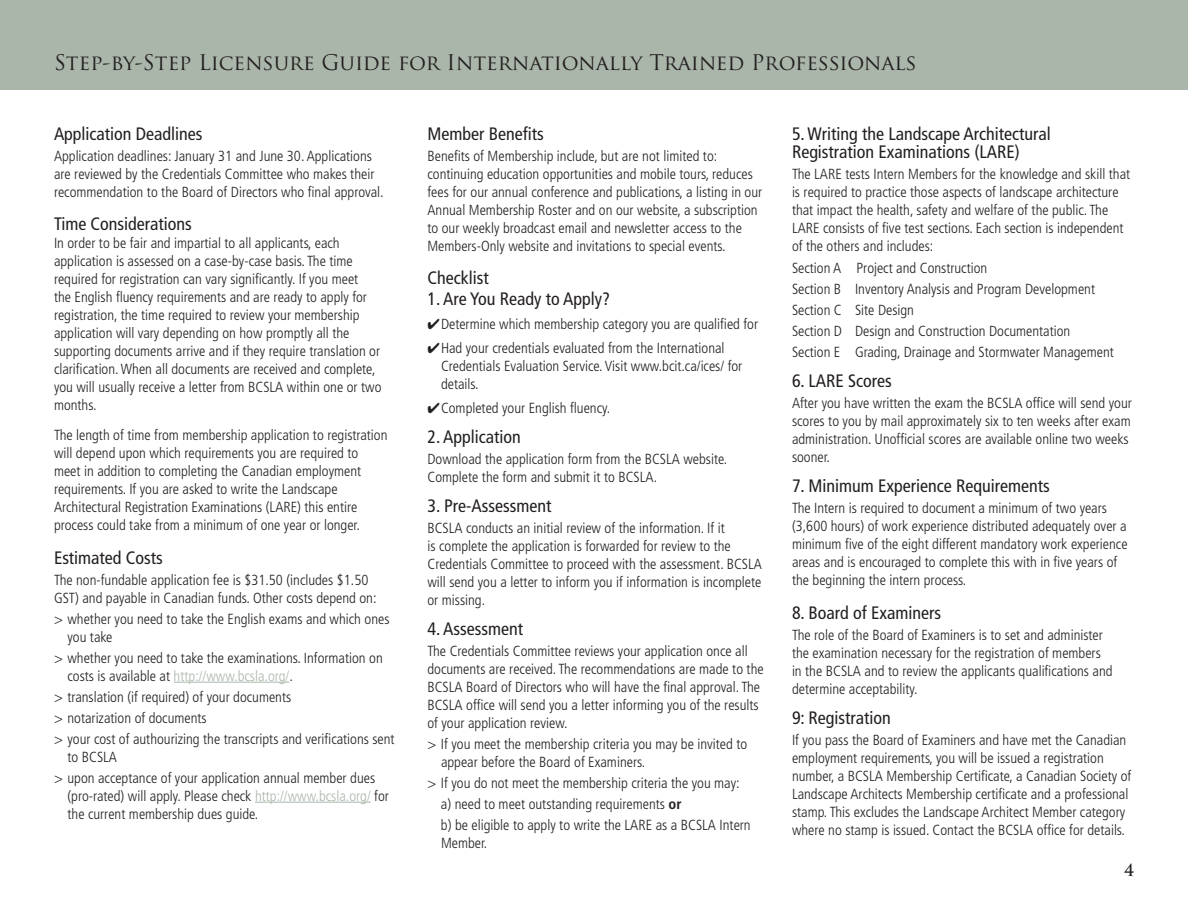
<style>
.page{position:relative;width:1188px;height:918px;background:#fff}
.page>*{position:absolute;margin:0;border:0;box-sizing:border-box;transform-origin:0 0}
.t1{font:21px "Trajan Pro";color:#231f20}
.t2{font:condensed 18px/18px "Frutiger";color:#231f20}
.t3{font:700 16.5px "Trajan Pro";color:#231f20}
.t4{font:300 condensed 14.7px/18px "Frutiger";color:#231f20}
.s1{color:#abb6ab}
.s2{font-weight:700}
</style>
<div class="page">
<hr style="left:174px;top:682px;width:115px;height:1px;background:#abb6ab">
<hr style="left:255px;top:802px;width:116px;height:1px;background:#abb6ab">
<div style="left:0;top:0;width:1188px;height:90px;background:#abb6ab"></div>
<h1 class="t1" style="left:54px;top:49px;width:864px">Step-by-Step Licensure Guide for Internationally Trained Professionals</h1>
<p class="t2" style="left:54px;top:124px;width:150px">Application Deadlines</p>
<p class="t4" style="left:54px;top:147px;width:331px">Application deadlines: January 31 and June 30. Applications are reviewed by the Credentials Committee who makes their recommendation to the Board of Directors who final approval.</p>
<p class="t2" style="left:54px;top:215px;width:139px">Time Considerations</p>
<p class="t4" style="left:54px;top:234px;width:329px">In order to be fair and impartial to all applicants, each application is assessed on a case-by-case basis. The time required for registration can vary significantly. If you meet<br>the English fluency requirements and are ready to apply for registration, the time required to review your membership application will vary depending on how promptly all the supporting documents arrive and if they require translation or clarification. When all documents are received and complete, you will usually receive a letter from BCSLA within one or two months.</p>
<p class="t4" style="left:54px;top:426px;width:335px">The length of time from membership application to registration will depend upon which requirements you are required to meet in addition to completing the Canadian employment requirements. If you are asked to write the Landscape Architectural Registration Examinations (LARE) this entire process could take from a minimum of one year or longer.</p>
<p class="t2" style="left:54px;top:549px;width:110px">Estimated Costs</p>
<p class="t4" style="left:54px;top:571px;width:324px">The non-fundable application fee is $31.50 (includes $1.50<br>GST) and payable in Canadian funds. Other costs depend on:</p>
<p class="t4" style="left:68px;top:610px;width:323px;text-indent:-14px">&gt; whether you need to take the English exams and which ones you take</p>
<p class="t4" style="left:68px;top:649px;width:317px;text-indent:-14px">&gt; whether you need to take the examinations. Information on costs is available at <span class="s1">http://www.bcsla.org/</span>.</p>
<p class="t4" style="left:54px;top:686px;width:342px;line-height:21px">&gt; translation (if required) of your documents<br>&gt; notarization of documents<br>&gt; your cost of authourizing the transcripts and verifications sent</p>
<p class="t4" style="left:54px;top:746px;width:323px;line-height:21px;text-indent:14px">to BCSLA<br>&gt; upon acceptance of your application annual member dues</p>
<p class="t4" style="left:68px;top:787px;width:323px">(pro-rated) will apply. Please check <span class="s1">http://www.bcsla.org/</span> for the current membership dues guide.</p>
<p class="t2" style="left:428px;top:124px;width:118px">Member Benefits</p>
<p class="t4" style="left:428px;top:147px;width:336px">Benefits of Membership include, but are not limited to: continuing education opportunities and mobile tours, reduces fees for our annual conference and publications, a listing in our Annual Membership Roster and on our website, a subscription to our weekly broadcast email and newsletter access to the Members-Only website and invitations to special events.</p>
<p class="t2" style="left:428px;top:269px;width:63px">Checklist</p>
<p class="t2" style="left:428px;top:290px;width:184px">1. Are You Ready to Apply?</p>
<p class="t4" style="left:428px;top:315px;width:332px">✔Determine which membership category you are qualified for</p>
<p class="t4" style="left:441px;top:339px;width:303px;text-indent:-14px">✔Had your credentials evaluated from the International<br>Credentials Evaluation Service. Visit www.bcit.ca/ices/ for details.</p>
<p class="t4" style="left:428px;top:399px;width:184px">✔Completed your English fluency.</p>
<p class="t2" style="left:428px;top:428px;width:95px">2. Application</p>
<p class="t4" style="left:428px;top:450px;width:301px">Download the application form from the BCSLA website.<br>Complete the form and submit it to BCSLA.</p>
<p class="t2" style="left:428px;top:497px;width:125px">3. Pre-Assessment</p>
<p class="t4" style="left:428px;top:519px;width:336px">BCSLA conducts an initial review of the information. If it<br>is complete the application is forwarded for review to the Credentials Committee to proceed with the assessment. BCSLA will send you a letter to inform you if information is incomplete or missing.</p>
<p class="t2" style="left:428px;top:620px;width:97px">4. Assessment</p>
<p class="t4" style="left:428px;top:642px;width:338px">The Credentials Committee reviews your application once all documents are received. The recommendations are made to the BCSLA Board of Directors who will have the final approval. The BCSLA office will send you a letter informing you of the results of your application review.</p>
<p class="t4" style="left:441px;top:735px;width:308px;text-indent:-14px">&gt; If you meet the membership criteria you may be invited to appear before the Board of Examiners.</p>
<p class="t4" style="left:441px;top:773px;width:311px;line-height:21px;text-indent:-13px">&gt; If you do not meet the membership criteria the you may: a) need to meet outstanding requirements <span class="s2">or<br></span>b) be eligible to apply to write the LARE as a BCSLA Intern</p>
<p class="t4" style="left:441px;top:834px;width:48px">Member.</p>
<p class="t2" style="left:792px;top:124px;width:260px">5. Writing the Landscape Architectural<br>Registration Examinations (LARE)</p>
<p class="t4" style="left:792px;top:165px;width:340px">The LARE tests Intern Members for the knowledge and skill that is required to practice those aspects of landscape architecture that impact the health, safety and welfare of the public. The LARE consists of five test sections. Each section is independent of the others and includes:</p>
<p class="t4" style="left:792px;top:258px;width:323px;line-height:21px">Section A Project and Construction<br>Section B Inventory Analysis and Program Development Section C Site Design<br>Section D Design and Construction Documentation<br>Section E Grading, Drainage and Stormwater Management</p>
<p class="t2" style="left:792px;top:372px;width:101px">6. LARE Scores</p>
<p class="t4" style="left:792px;top:394px;width:341px">After you have written the exam the BCSLA office will send your scores to you by mail approximately six to ten weeks after exam administration. Unofficial scores are available online two weeks sooner.</p>
<p class="t2" style="left:792px;top:477px;width:259px">7. Minimum Experience Requirements</p>
<p class="t4" style="left:792px;top:499px;width:337px">The Intern is required to document a minimum of two years (3,600 hours) of work experience distributed adequately over a minimum five of the eight different mandatory work experience areas and is encouraged to complete this with in five years of the beginning the intern process.</p>
<p class="t2" style="left:792px;top:603px;width:151px">8. Board of Examiners</p>
<p class="t4" style="left:792px;top:626px;width:322px">The role of the Board of Examiners is to set and administer the examination necessary for the registration of members in the BCSLA and to review the applicants qualifications and determine acceptability.</p>
<p class="t2" style="left:792px;top:708px;width:100px">9: Registration</p>
<p class="t4" style="left:792px;top:731px;width:341px">If you pass the Board of Examiners and have met the Canadian employment requirements, you will be issued a registration number, a BCSLA Membership Certificate, a Canadian Society of Landscape Architects Membership certificate and a professional stamp. This excludes the Landscape Architect Member category where no stamp is issued. Contact the BCSLA office for details.</p>
<p class="t3" style="left:1124px;top:860px;width:11px">4</p>
</div>
